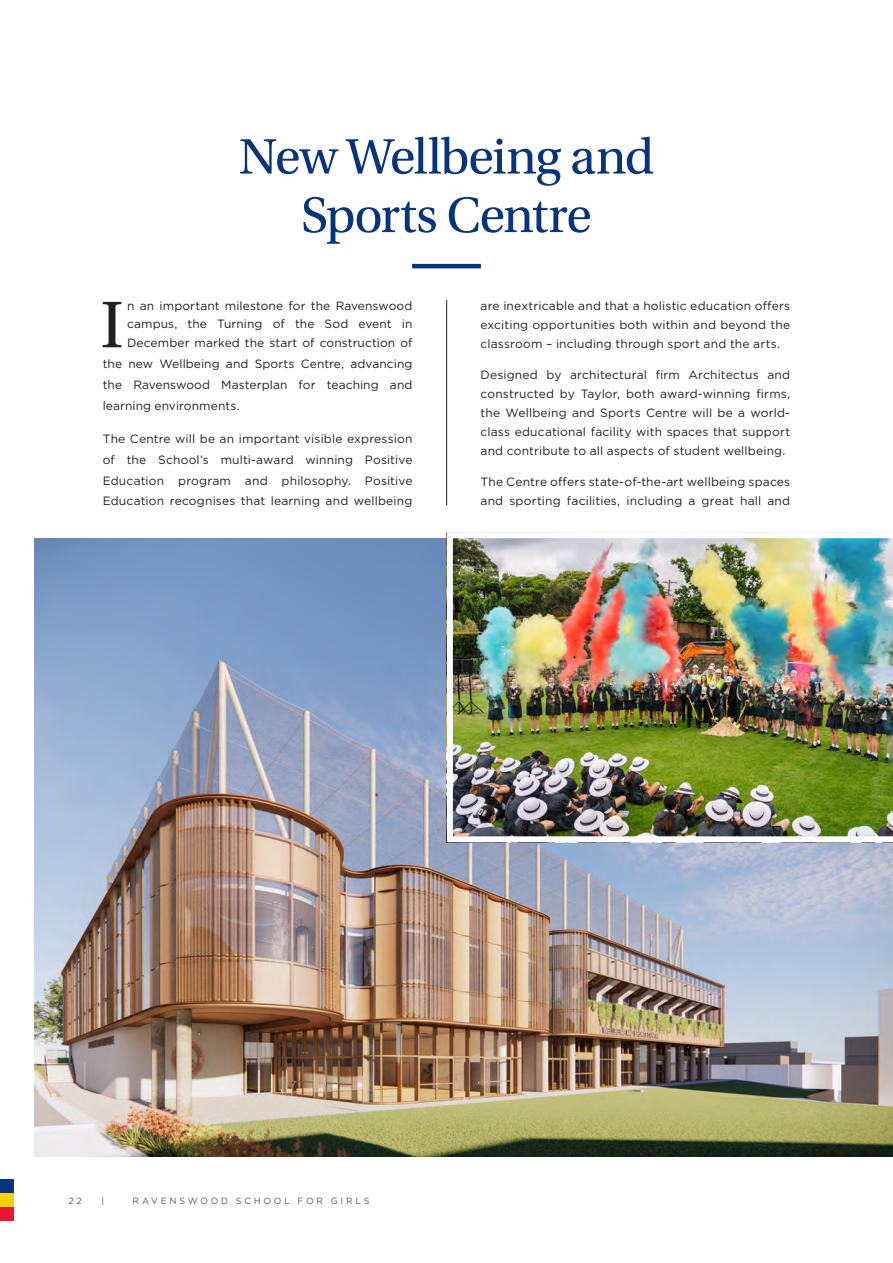
<style>
.page{position:relative;width:893px;height:1263px;background:#fff}
.page>*{position:absolute;margin:0;border:0;box-sizing:border-box;transform-origin:0 0}
.Main_Body_Drop_Cap{font:69.45px "Utopia Std";color:#231f20}
.Heading_1{font:52.5px/58.5px "Utopia Std";letter-spacing:-.03em;color:#08347b;text-align:center}
.Main_body{font:12px/18.9px "Gotham";letter-spacing:.015em;color:#231f20;text-align:justify}
.Main_Body_Drop_Cap-2{font:12px/18.8px "Gotham";letter-spacing:.005em;color:#231f20;text-align:justify}
.t1{font:9px "Gotham";letter-spacing:.31em;color:#57585a}
</style>
<div class="page">
<img style="left:34px;top:538px;width:859px;height:619px">
<hr style="left:412px;top:264px;width:69px;height:4px;background:#08347b">
<hr style="left:446px;top:300px;width:1px;height:205px;background:#231f20">
<img style="left:447px;top:532px;width:446px;height:310px">
<div style="left:0;top:1207px;width:14px;height:14px;background:#e51836"></div>
<div style="left:0;top:1193px;width:14px;height:14px;background:#fed105"></div>
<div style="left:0;top:1179px;width:14px;height:14px;background:#08347b"></div>
<p class="Heading_1" style="left:239px;top:128px;width:417px">New Wellbeing and<br>Sports Centre</p>
<p class="Main_Body_Drop_Cap" style="left:100px;top:287px;width:25px">I</p>
<p class="Main_Body_Drop_Cap-2" style="left:127px;top:296px;width:287px">n an important milestone for the Ravenswood campus, the Turning of the Sod event in December marked the start of construction of</p>
<p class="Main_Body_Drop_Cap-2" style="left:103px;top:353px;width:311px;line-height:20.7px">the new Wellbeing and Sports Centre, advancing the Ravenswood Masterplan for teaching and learning environments.</p>
<p class="Main_body" style="left:103px;top:428px;width:311px;line-height:20.7px">The Centre will be an important visible expression of the School’s multi-award winning Positive Education program and philosophy. Positive Education recognises that learning and wellbeing</p>
<p class="Main_body" style="left:480px;top:296px;width:311px">are inextricable and that a holistic education offers exciting opportunities both within and beyond the classroom – including through sport and the arts.</p>
<p class="Main_body" style="left:480px;top:365px;width:311px">Designed by architectural firm Architectus and constructed by Taylor, both award-winning firms, the Wellbeing and Sports Centre will be a world&shy;class educational facility with spaces that support and contribute to all aspects of student wellbeing.</p>
<p class="Main_body" style="left:480px;top:472px;width:311px">The Centre offers state-of-the-art wellbeing spaces and sporting facilities, including a great hall and</p>
<p class="t1" style="left:68px;top:1195px;width:15px">2 2</p>
<p class="t1" style="left:102px;top:1195px;width:4px">|</p>
<p class="t1" style="left:133px;top:1195px;width:238px">RAVENSWOOD SCHOOL FOR GIRLS</p>
</div>
